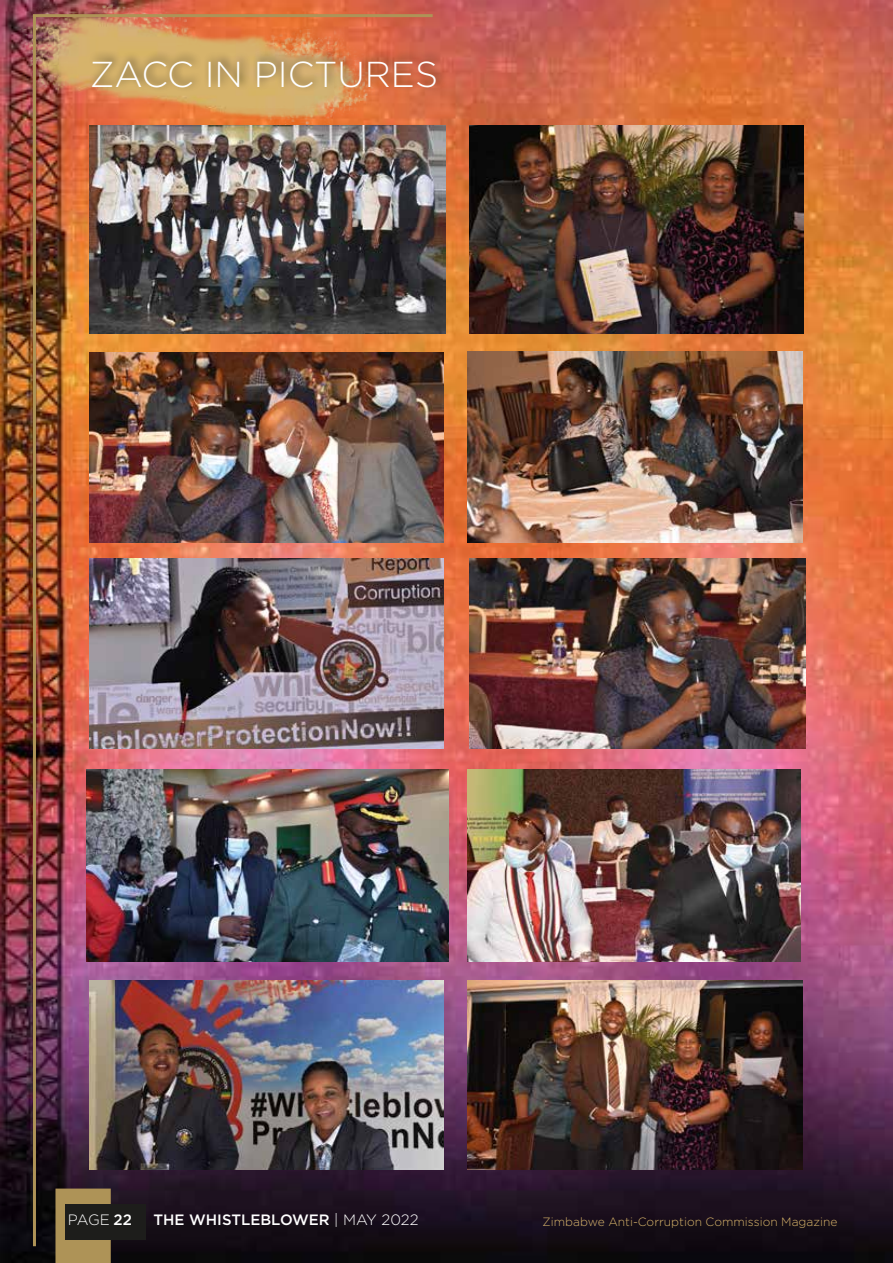
<style>
.page{position:relative;width:893px;height:1263px;background:#fff}
.page>*{position:absolute;margin:0;border:0;box-sizing:border-box;transform-origin:0 0}
.t1{font:300 36px "Gotham";color:#fff}
.t2{font:500 15px "Gotham";color:#fff}
.t3{font:300 15px "Gotham";color:#fff}
.t4{font:300 12px "Gotham";color:#d7b46a}
.s1{font-weight:500}
.s2{font-weight:300}
</style>
<div class="page">
<img style="left:0;top:0;width:893px;height:1263px">
<img style="left:0;top:0;width:413px;height:157px">
<div style="left:87px;top:50px;width:360px;height:42px;background:#1d1d1b;opacity:.75"></div>
<img style="left:436px;top:980px;width:8px;height:189px">
<img style="left:436px;top:770px;width:12px;height:191px">
<img style="left:436px;top:353px;width:8px;height:189px">
<img style="left:468px;top:770px;width:333px;height:191px">
<img style="left:469px;top:558px;width:336px;height:190px">
<img style="left:468px;top:352px;width:334px;height:190px">
<img style="left:468px;top:980px;width:334px;height:189px">
<img style="left:469px;top:125px;width:335px;height:209px">
<img style="left:436px;top:125px;width:10px;height:209px">
<img style="left:436px;top:558px;width:8px;height:190px">
<img style="left:31px;top:13px;width:405px;height:1236px">
<div style="left:55px;top:1188px;width:56px;height:75px;background:#ae9357"></div>
<div style="left:65px;top:1204px;width:80px;height:36px;background:#1d1d1b"></div>
<h1 class="t1" style="left:90px;top:51px;width:350px">ZACC IN PICTURES</h1>
<p class="t3" style="left:68px;top:1211px;width:66px">PAGE <span class="s1">22</span></p>
<p class="t2" style="left:153px;top:1210px;width:267px">THE WHISTLEBLOWER <span class="s2">| MAY 2022</span></p>
<p class="t4" style="left:543px;top:1214px;width:296px">Zimbabwe Anti-Corruption Commission Magazine</p>
</div>
